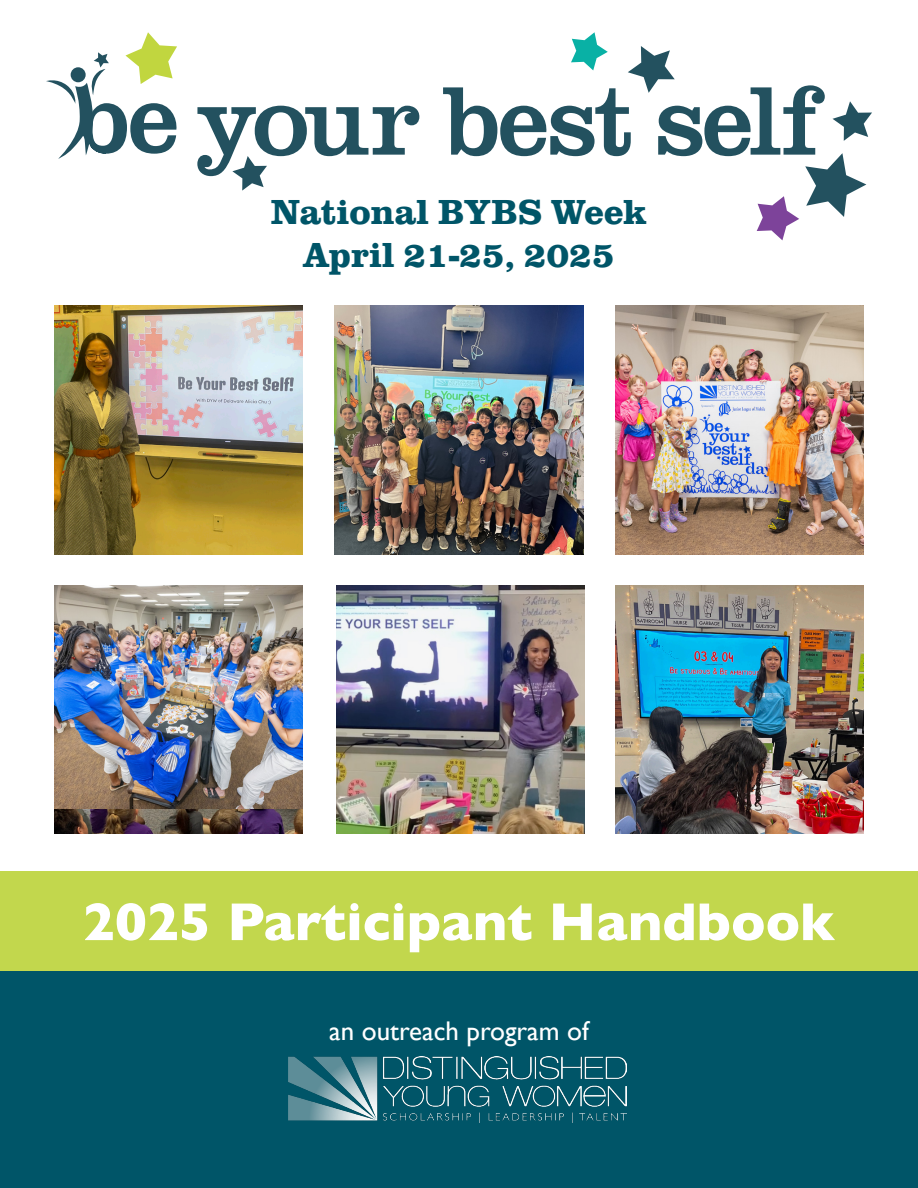
<style>
.page{position:relative;width:918px;height:1188px;background:#fff}
.page>*{position:absolute;margin:0;border:0;box-sizing:border-box;transform-origin:0 0}
.t1{font:700 54px "Gill Sans";color:#fff}
.t2{font:700 36px "Clarendon URW";color:#005568}
.t3{font:27px "Gill Sans";color:#fff}
</style>
<div class="page">
<div style="left:0;top:957px;width:918px;height:231px;background:#005568"></div>
<div style="left:0;top:865px;width:918px;height:106px;background:#c2d74d"></div>
<div style="left:0;top:0;width:918px;height:870px;background:#fff"></div>
<img style="left:289px;top:1056px;width:337px;height:67px">
<img style="left:54px;top:306px;width:248px;height:248px">
<img style="left:335px;top:306px;width:248px;height:248px">
<img style="left:54px;top:809px;width:248px;height:25px">
<img style="left:336px;top:585px;width:249px;height:249px">
<img style="left:616px;top:306px;width:248px;height:248px">
<img style="left:616px;top:585px;width:248px;height:249px">
<svg style="left:197px;top:106px;width:222px;height:85px"></svg>
<svg style="left:46px;top:32px;width:131px;height:127px"></svg>
<svg style="left:443px;top:32px;width:429px;height:208px"></svg>
<img style="left:54px;top:585px;width:248px;height:224px">
<p class="t2" style="left:271px;top:185px;width:378px">National BYBS Week</p>
<p class="t2" style="left:303px;top:228px;width:313px">April 21-25, 2025</p>
<p class="t1" style="left:83px;top:879px;width:754px">2025 Participant Handbook</p>
<p class="t3" style="left:329px;top:1015px;width:261px">an outreach program of</p>
</div>
